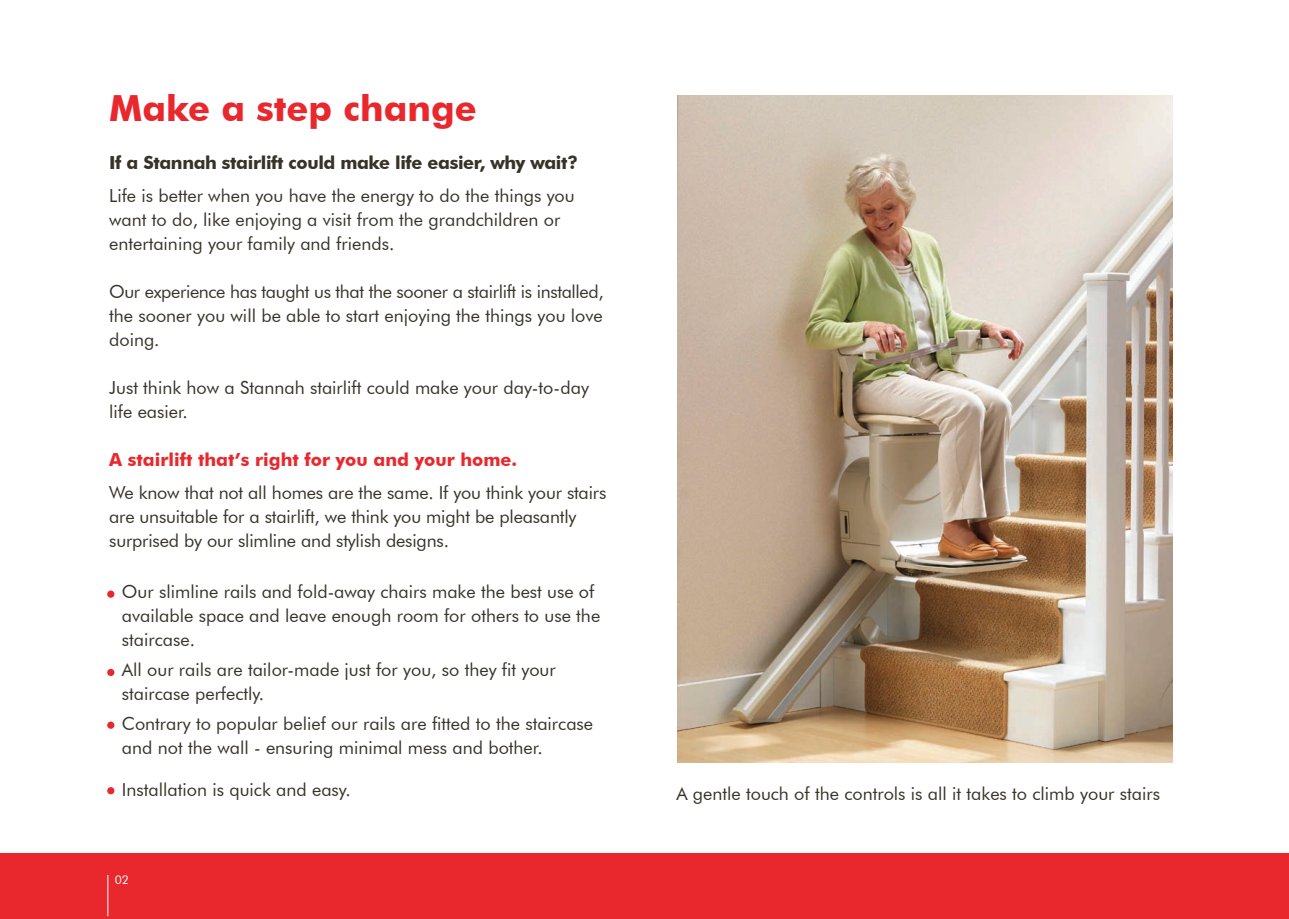
<style>
.page{position:relative;width:1289px;height:919px;background:#fff}
.page>*{position:absolute;margin:0;border:0;box-sizing:border-box;transform-origin:0 0}
.t1{font:700 36px "Futura BT";color:#e9282d}
.t2{font:18px/24px "Futura BT";color:#363428}
.t3{font:700 18px "Futura BT";letter-spacing:-.02em;color:#363428}
.t4{font:700 18px "Futura BT";color:#e9282d}
.t5{font:12px "Futura BT";color:#fff}
</style>
<div class="page">
<img style="left:677px;top:95px;width:495px;height:667px">
<div style="left:0;top:853px;width:1288px;height:65px;background:#e9282d"></div>
<hr style="left:107px;top:874px;width:1px;height:42px;background:#fff">
<div style="left:107px;top:590px;width:7px;height:7px;background:#e9282d;border-radius:50%"></div>
<div style="left:107px;top:668px;width:7px;height:8px;background:#e9282d;border-radius:50%"></div>
<div style="left:107px;top:721px;width:7px;height:7px;background:#e9282d;border-radius:50%"></div>
<div style="left:107px;top:787px;width:7px;height:7px;background:#e9282d;border-radius:50%"></div>
<p class="t1" style="left:109px;top:86px;width:369px">Make a step change</p>
<p class="t3" style="left:109px;top:152px;width:470px">If a Stannah stairlift could make life easier, why wait?</p>
<p class="t2" style="left:109px;top:183px;width:467px">Life is better when you have the energy to do the things you want to do, like enjoying a visit from the grandchildren or entertaining your family and friends.</p>
<p class="t2" style="left:109px;top:279px;width:496px;text-align:justify">Our experience has taught us that the sooner a stairlift is installed, the sooner you will be able to start enjoying the things you love doing.</p>
<p class="t2" style="left:109px;top:375px;width:481px">Just think how a Stannah stairlift could make your day-to-day life easier.</p>
<p class="t4" style="left:109px;top:448px;width:409px">A stairlift that’s right for you and your home.</p>
<p class="t2" style="left:109px;top:480px;width:498px">We know that not all homes are the same. If you think your stairs are unsuitable for a stairlift, we think you might be pleasantly surprised by our slimline and stylish designs.</p>
<p class="t2" style="left:122px;top:579px;width:480px">Our slimline rails and fold-away chairs make the best use of available space and leave enough room for others to use the staircase.</p>
<p class="t2" style="left:122px;top:657px;width:435px">All our rails are tailor-made just for you, so they fit your staircase perfectly.</p>
<p class="t2" style="left:122px;top:711px;width:472px">Contrary to popular belief our rails are fitted to the staircase and not the wall - ensuring minimal mess and bother.</p>
<p class="t2" style="left:122px;top:777px;width:230px">Installation is quick and easy.</p>
<p class="t5" style="left:115px;top:872px;width:16px">02</p>
<p class="t2" style="left:676px;top:781px;width:485px">A gentle touch of the controls is all it takes to climb your stairs</p>
</div>
